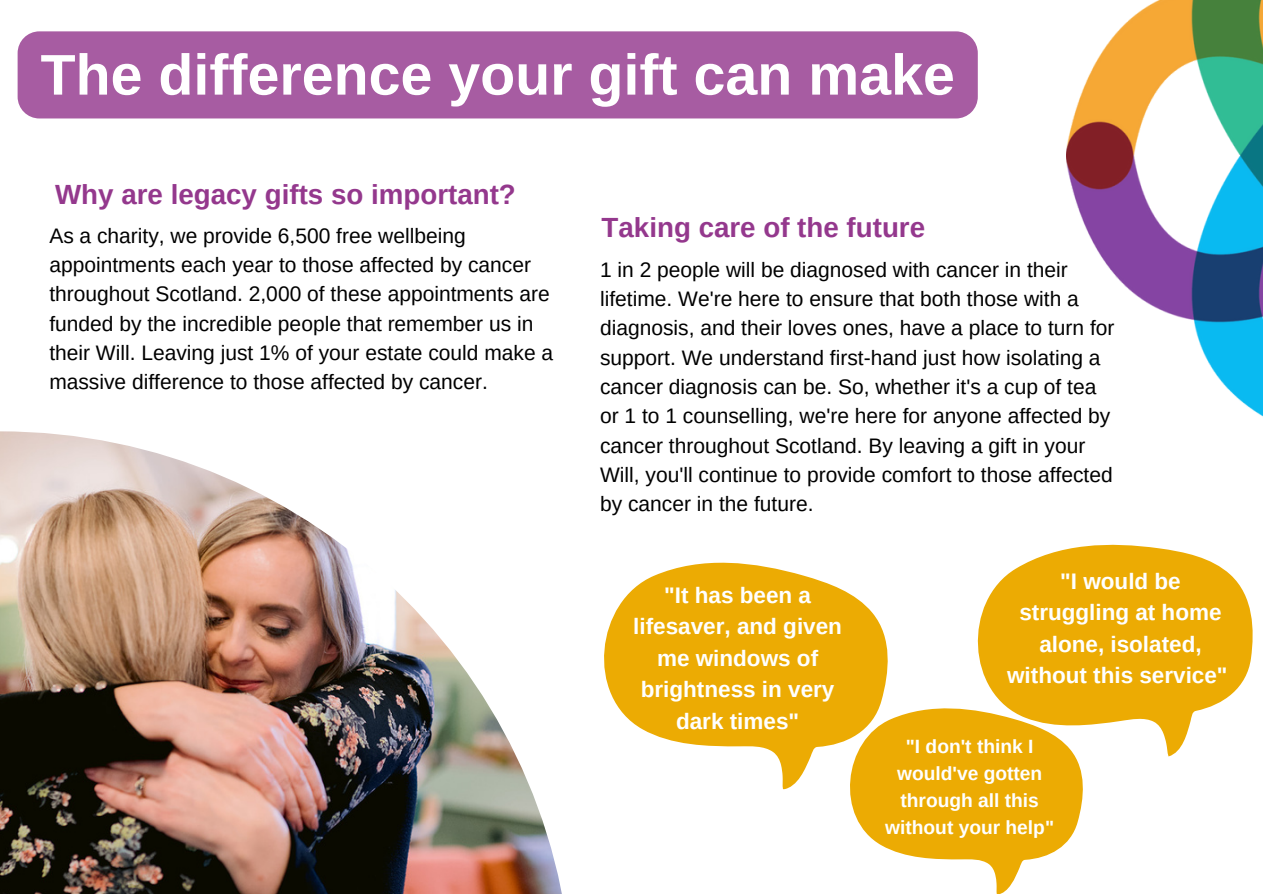
<style>
.page{position:relative;width:1263px;height:894px;background:#fff}
.page>*{position:absolute;margin:0;border:0;box-sizing:border-box;transform-origin:0 0}
.t1{font:700 57.3px "Arimo";color:#fff}
.t2{font:700 27.75px "Arimo";color:#94388d}
.t3{font:700 22.5px/31.5px "Arimo";color:#fff;text-align:center}
.t4{font:21px/29.2px "Arimo";color:#000}
.t5{font:700 19.2px/26.8px "Arimo";color:#fff;text-align:center}
</style>
<div class="page">
<img style="left:1067px;top:0;width:196px;height:417px">
<img style="left:0;top:431px;width:562px;height:462px">
<svg style="left:604px;top:562px;width:284px;height:228px;fill:#ecab03"></svg>
<div style="left:18px;top:31px;width:960px;height:87px;background:#a75ca2"></div>
<svg style="left:977px;top:544px;width:276px;height:212px;fill:#ecab03"></svg>
<svg style="left:824px;top:689px;width:271px;height:204px;fill:#ecab03"></svg>
<h1 class="t1" style="left:41px;top:43px;width:916px">The difference your gift can make</h1>
<h2 class="t2" style="left:55px;top:179px;width:462px">Why are legacy gifts so important?</h2>
<p class="t4" style="left:49px;top:221px;width:505px">As a charity, we provide 6,500 free wellbeing appointments each year to those affected by cancer throughout Scotland. 2,000 of these appointments are funded by the incredible people that remember us in their Will. Leaving just 1% of your estate could make a massive difference to those affected by cancer.</p>
<h2 class="t2" style="left:602px;top:211px;width:325px">Taking care of the future</h2>
<p class="t4" style="left:600px;top:255px;width:516px">1 in 2 people will be diagnosed with cancer in their lifetime. We're here to ensure that both those with a diagnosis, and their loves ones, have a place to turn for support. We understand first-hand just how isolating a cancer diagnosis can be. So, whether it's a cup of tea or 1 to 1 counselling, we're here for anyone affected by cancer throughout Scotland. By leaving a gift in your Will, you'll continue to provide comfort to those affected by cancer in the future.</p>
<p class="t3" style="left:633px;top:579px;width:210px">"It has been a lifesaver, and given me windows of brightness in very dark times"</p>
<p class="t3" style="left:1007px;top:565px;width:222px">"I would be struggling at home alone, isolated, without this service"</p>
<p class="t5" style="left:885px;top:732px;width:170px">"I don't think I would've gotten through all this without your help"</p>
</div>
